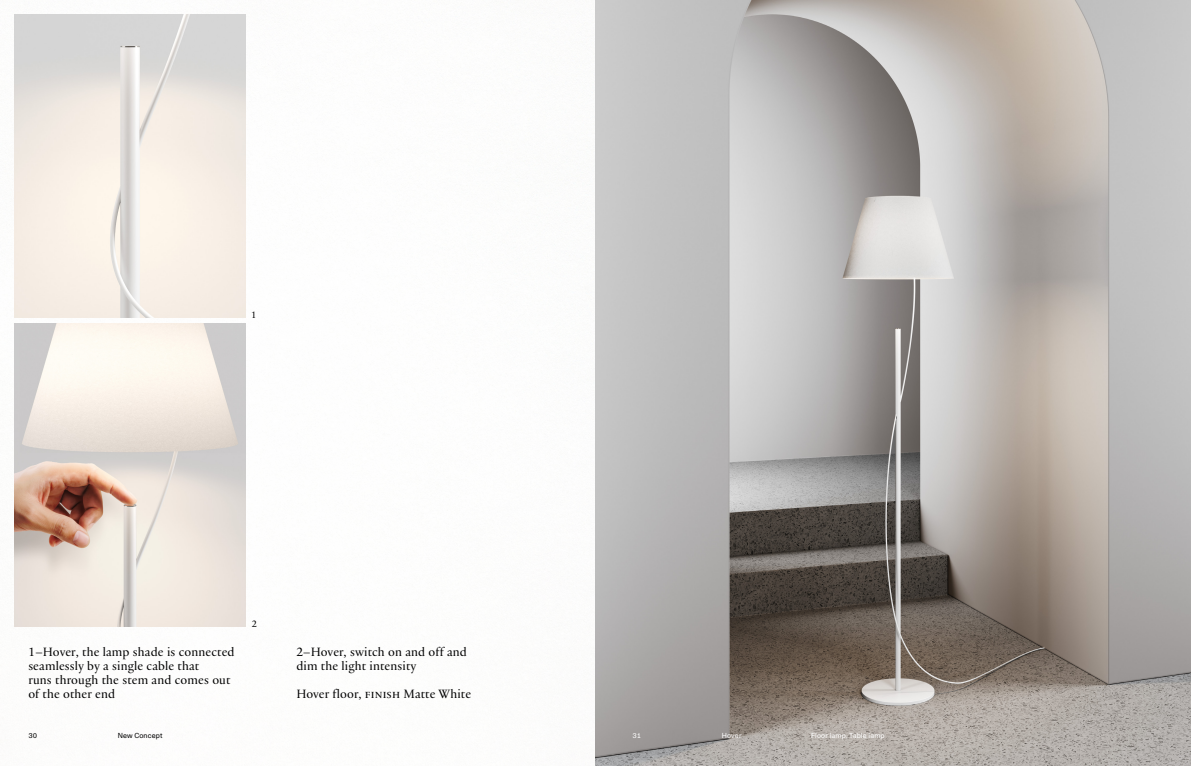
<style>
.page{position:relative;width:1191px;height:766px;background:#fff}
.page>*{position:absolute;margin:0;border:0;box-sizing:border-box;transform-origin:0 0}
.t1{font:13px/14px "Practice";letter-spacing:.01em;color:#000}
.t2{font:10px "Practice";color:#000}
.t3{font:7px "Unica 77 LL";letter-spacing:.025em;color:#fff}
.t4{font:7px "Unica 77 LL";letter-spacing:.025em;color:#000}
</style>
<div class="page">
<img style="left:14px;top:323px;width:232px;height:303px">
<img style="left:14px;top:14px;width:232px;height:303px">
<img style="left:595px;top:0;width:596px;height:765px">
<p class="t2" style="left:252px;top:308px;width:5px">1</p>
<p class="t2" style="left:252px;top:617px;width:7px">2</p>
<p class="t1" style="left:28px;top:644px;width:208px">1 –Hover, the lamp shade is connected seamlessly by a single cable that<br>runs through the stem and comes out of the other end</p>
<p class="t1" style="left:296px;top:644px;width:172px">2–Hover, switch on and off and dim the light intensity</p>
<p class="t1" style="left:296px;top:686px;width:176px">Hover floor, Finish Matte White</p>
<p class="t4" style="left:28px;top:730px;width:10px">30</p>
<p class="t4" style="left:118px;top:730px;width:46px">New Concept</p>
<p class="t3" style="left:632px;top:730px;width:10px">31</p>
<p class="t3" style="left:721px;top:730px;width:21px">Hover</p>
<p class="t3" style="left:811px;top:730px;width:75px">Floor lamp, Table lamp</p>
</div>
